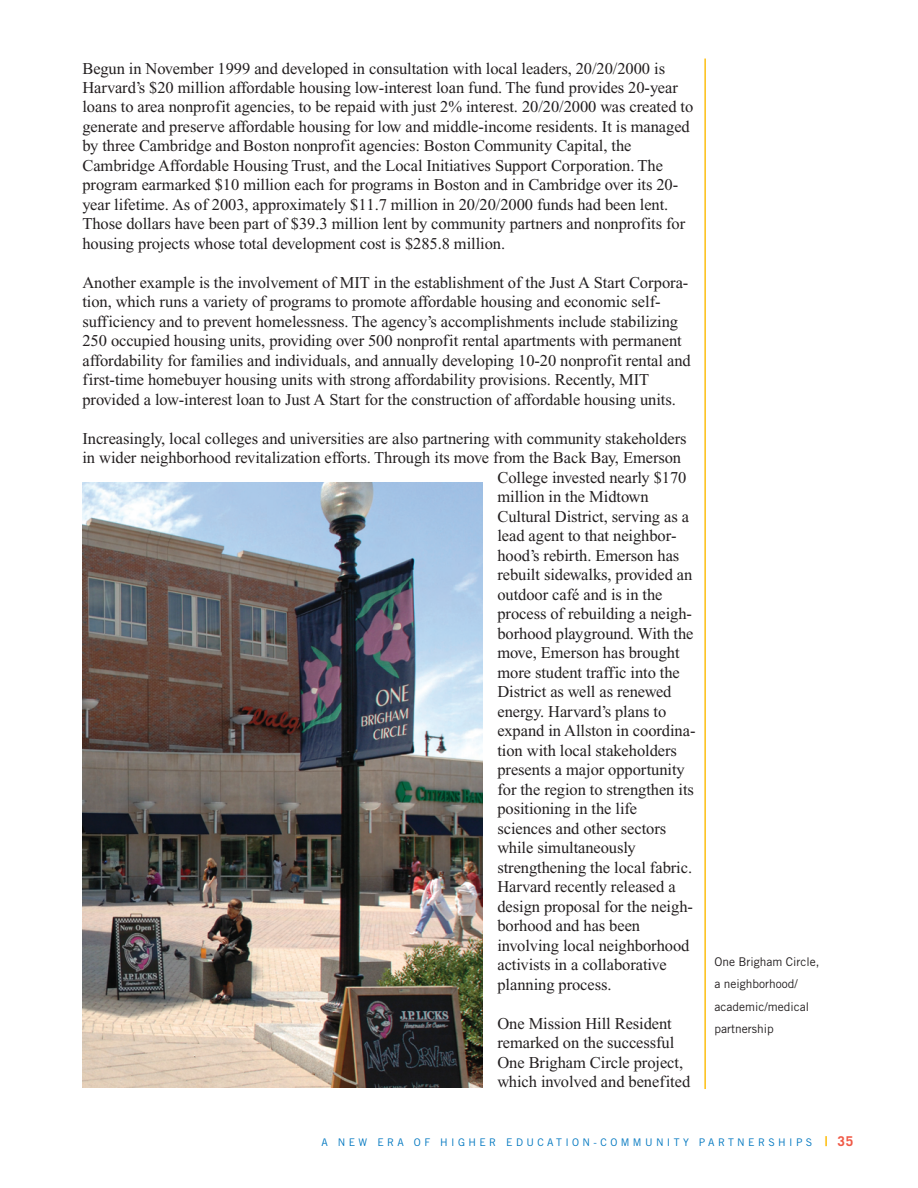
<style>
.page{position:relative;width:918px;height:1188px;background:#fff}
.page>*{position:absolute;margin:0;border:0;box-sizing:border-box;transform-origin:0 0}
.t1{font:16.5px/19.5px "Times New Roman";letter-spacing:-.005em;color:#231f20}
.t2{font:12px/22.5px "Trade Gothic";color:#231f20}
.t3{font:10.5px "Trade Gothic";letter-spacing:.325em;color:#0077c0}
.s1{font-weight:700;font-size:13.5px;color:#fdbe12}
.s2{font-weight:700;font-size:13.5px;color:#f05946}
</style>
<div class="page">
<hr style="left:704px;top:59px;width:2px;height:1030px;background:#fdbe12">
<img style="left:82px;top:483px;width:400px;height:604px">
<p class="t1" style="left:82px;top:60px;width:612px">Begun in November 1999 and developed in consultation with local leaders, 20/20/2000 is Harvard’s $20 million affordable housing low-interest loan fund. The fund provides 20-year loans to area nonprofit agencies, to be repaid with just 2% interest. 20/20/2000 was created to generate and preserve affordable housing for low and middle-income residents. It is managed by three Cambridge and Boston nonprofit agencies: Boston Community Capital, the Cambridge Affordable Housing Trust, and the Local Initiatives Support Corporation. The program earmarked $10 million each for programs in Boston and in Cambridge over its 20- year lifetime. As of 2003, approximately $11.7 million in 20/20/2000 funds had been lent.<br>Those dollars have been part of $39.3 million lent by community partners and nonprofits for housing projects whose total development cost is $285.8 million.</p>
<p class="t1" style="left:82px;top:274px;width:610px">Another example is the involvement of MIT in the establishment of the Just A Start Corpora&shy;tion, which runs a variety of programs to promote affordable housing and economic self&shy;sufficiency and to prevent homelessness. The agency’s accomplishments include stabilizing 250 occupied housing units, providing over 500 nonprofit rental apartments with permanent affordability for families and individuals, and annually developing 10-20 nonprofit rental and first-time homebuyer housing units with strong affordability provisions. Recently, MIT provided a low-interest loan to Just A Start for the construction of affordable housing units.</p>
<p class="t1" style="left:82px;top:430px;width:606px">Increasingly, local colleges and universities are also partnering with community stakeholders</p>
<p class="t1" style="left:82px;top:450px;width:600px">in wider neighborhood revitalization efforts. Through its move from the Back Bay, Emerson</p>
<p class="t1" style="left:497px;top:469px;width:191px">College invested nearly $170</p>
<p class="t1" style="left:497px;top:489px;width:153px">million in the Midtown</p>
<p class="t1" style="left:497px;top:508px;width:193px">Cultural District, serving as a</p>
<p class="t1" style="left:497px;top:528px;width:181px">lead agent to that neighbor-</p>
<p class="t1" style="left:497px;top:547px;width:183px">hood’s rebirth. Emerson has</p>
<p class="t1" style="left:497px;top:567px;width:196px">rebuilt sidewalks, provided an</p>
<p class="t1" style="left:497px;top:586px;width:167px">outdoor café and is in the</p>
<p class="t1" style="left:497px;top:606px;width:196px">process of rebuilding a neigh-</p>
<p class="t1" style="left:497px;top:625px;width:198px">borhood playground. With the</p>
<p class="t1" style="left:497px;top:645px;width:184px">move, Emerson has brought</p>
<p class="t1" style="left:497px;top:664px;width:184px">more student traffic into the</p>
<p class="t1" style="left:497px;top:684px;width:176px">District as well as renewed</p>
<p class="t1" style="left:497px;top:703px;width:170px">energy. Harvard’s plans to</p>
<p class="t1" style="left:497px;top:723px;width:200px">expand in Allston in coordina-</p>
<p class="t1" style="left:497px;top:742px;width:181px">tion with local stakeholders</p>
<p class="t1" style="left:497px;top:762px;width:189px">presents a major opportunity</p>
<p class="t1" style="left:497px;top:781px;width:198px">for the region to strengthen its</p>
<p class="t1" style="left:497px;top:801px;width:141px">positioning in the life</p>
<p class="t1" style="left:497px;top:820px;width:170px">sciences and other sectors</p>
<p class="t1" style="left:497px;top:840px;width:140px">while simultaneously</p>
<p class="t1" style="left:497px;top:859px;width:196px">strengthening the local fabric.</p>
<p class="t1" style="left:497px;top:879px;width:180px">Harvard recently released a</p>
<p class="t1" style="left:497px;top:898px;width:197px">design proposal for the neigh-</p>
<p class="t1" style="left:497px;top:918px;width:144px">borhood and has been</p>
<p class="t1" style="left:497px;top:937px;width:193px">involving local neighborhood</p>
<p class="t1" style="left:497px;top:957px;width:171px">activists in a collaborative</p>
<p class="t1" style="left:497px;top:976px;width:116px">planning process.</p>
<p class="t1" style="left:497px;top:1015px;width:194px">One Mission Hill Resident remarked on the successful<br>One Brigham Circle project, which involved and benefited</p>
<p class="t2" style="left:715px;top:951px;width:106px">One Brigham Circle, a neighborhood/ academic/medical partnership</p>
<p class="t3" style="left:321px;top:1138px;width:533px">A NEW ERA OF HIGHER EDUCATION-COMMUNITY PARTNERSHIPS <span class="s1">|</span> <span class="s2">35</span></p>
</div>
